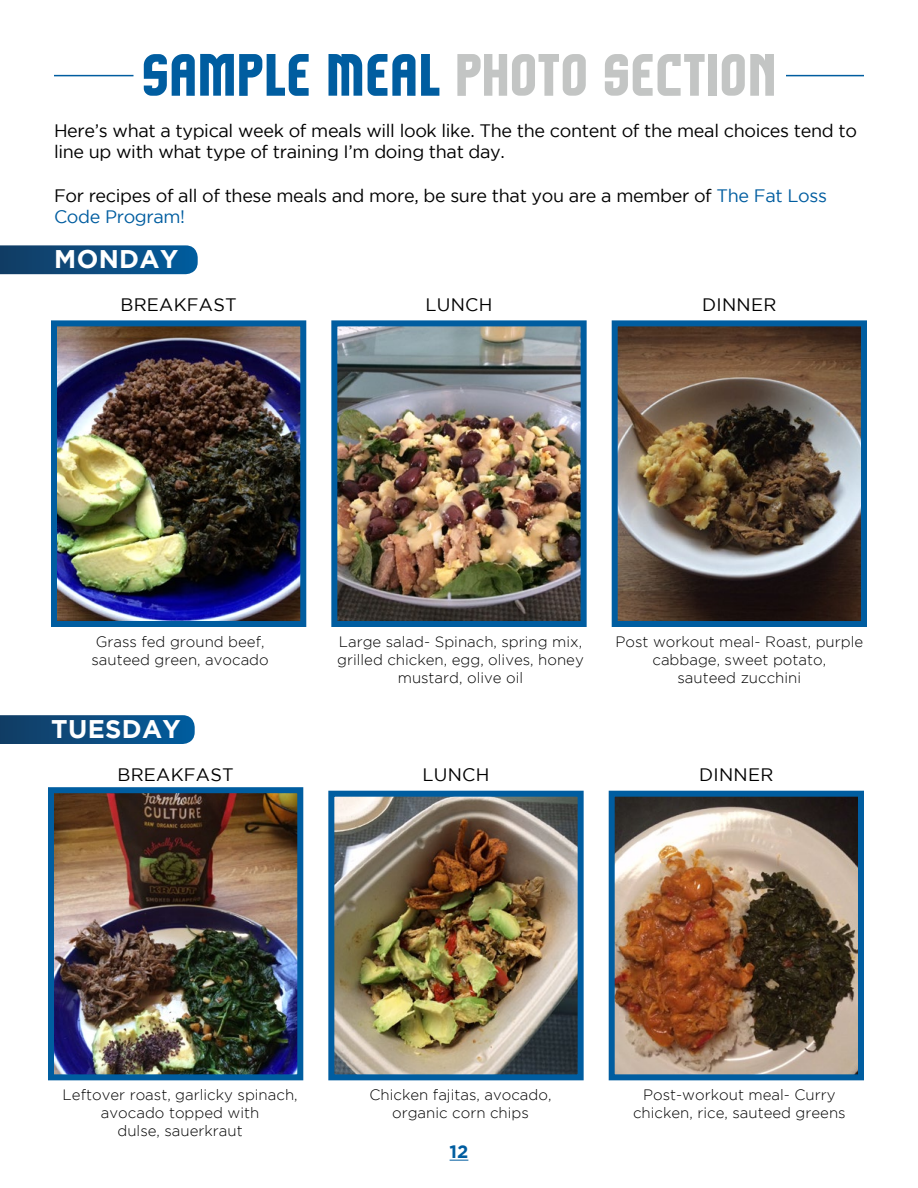
<style>
.page{position:relative;width:918px;height:1188px;background:#fff}
.page>*{position:absolute;margin:0;border:0;box-sizing:border-box;transform-origin:0 0}
.t1{font:54px "Komikazoom";letter-spacing:.03em;color:#c3c5c4}
.t2{font:700 25.5px "Gotham";letter-spacing:.015em;color:#fff}
.t3{font:18px/21.6px "Gotham";letter-spacing:-.02em;color:#000}
.t4{font:700 18px "Gotham";color:#005da0}
.t5{font:300 15px/18px "Gotham";color:#000;text-align:center}
.s1{color:#005da0}
</style>
<div class="page">
<svg style="left:450px;top:1160px;width:18px;height:1px"></svg>
<svg style="left:0;top:245px;width:198px;height:29px;background:#115083"></svg>
<svg style="left:0;top:715px;width:195px;height:29px;background:#0f4f82"></svg>
<img style="left:58px;top:327px;width:241px;height:293px">
<div style="left:51px;top:320px;width:255px;height:307px;border:6px solid #005da0"></div>
<img style="left:55px;top:794px;width:241px;height:279px">
<div style="left:48px;top:787px;width:255px;height:293px;border:6px solid #005da0"></div>
<img style="left:338px;top:327px;width:242px;height:293px">
<div style="left:331px;top:320px;width:256px;height:307px;border:6px solid #005da0"></div>
<img style="left:335px;top:798px;width:242px;height:275px">
<div style="left:328px;top:791px;width:256px;height:289px;border:6px solid #005da0"></div>
<img style="left:619px;top:327px;width:241px;height:293px">
<div style="left:612px;top:320px;width:255px;height:307px;border:6px solid #005da0"></div>
<img style="left:616px;top:798px;width:241px;height:275px">
<div style="left:609px;top:791px;width:255px;height:289px;border:6px solid #005da0"></div>
<hr style="left:54px;top:75px;width:80px;height:1px;background:#005da0">
<hr style="left:786px;top:75px;width:78px;height:1px;background:#005da0">
<h1 class="t1" style="left:142px;top:39px;width:635px"><span class="s1">SAMPLE MEAL</span> PHOTO SECTION</h1>
<p class="t3" style="left:54px;top:119px;width:805px">Here’s what a typical week of meals will look like. The the content of the meal choices tend to line up with what type of training I’m doing that day.</p>
<p class="t3" style="left:54px;top:184px;width:775px">For recipes of all of these meals and more, be sure that you are a member of <span class="s1">The Fat Loss<br>Code Program!</span></p>
<h2 class="t2" style="left:54px;top:244px;width:126px">MONDAY</h2>
<p class="t3" style="left:120px;top:294px;width:27px">Brea</p>
<p class="t3" style="left:174px;top:294px;width:26px">kfast</p>
<p class="t3" style="left:425px;top:294px;width:26px">Lunch</p>
<p class="t3" style="left:702px;top:294px;width:27px">Dinner</p>
<p class="t5" style="left:91px;top:633px;width:179px;text-align:left">Grass fed ground beef, sauteed green, avocado</p>
<h2 class="t2" style="left:51px;top:714px;width:19px">TUES</h2>
<h2 class="t2" style="left:122px;top:714px;width:41px">DAY</h2>
<p class="t3" style="left:117px;top:764px;width:27px">Brea</p>
<p class="t3" style="left:171px;top:764px;width:26px">kfast</p>
<p class="t5" style="left:337px;top:633px;width:248px">Large salad- Spinach, spring mix, grilled chicken, egg, olives, honey mustard, olive oil</p>
<p class="t3" style="left:422px;top:764px;width:26px">Lunch</p>
<p class="t5" style="left:615px;top:633px;width:249px">Post workout meal- Roast, purple cabbage, sweet potato,<br>sauteed zucchini</p>
<p class="t3" style="left:699px;top:764px;width:27px">Dinner</p>
<p class="t5" style="left:63px;top:1085px;width:237px">Leftover roast, garlicky spinach, avocado topped with<br>dulse, sauerkraut</p>
<p class="t5" style="left:369px;top:1085px;width:184px">Chicken fajitas, avocado, organic corn chips</p>
<p class="t4" style="left:450px;top:1141px;width:20px">12</p>
<p class="t5" style="left:633px;top:1085px;width:214px">Post-workout meal- Curry chicken, rice, sauteed greens</p>
</div>
